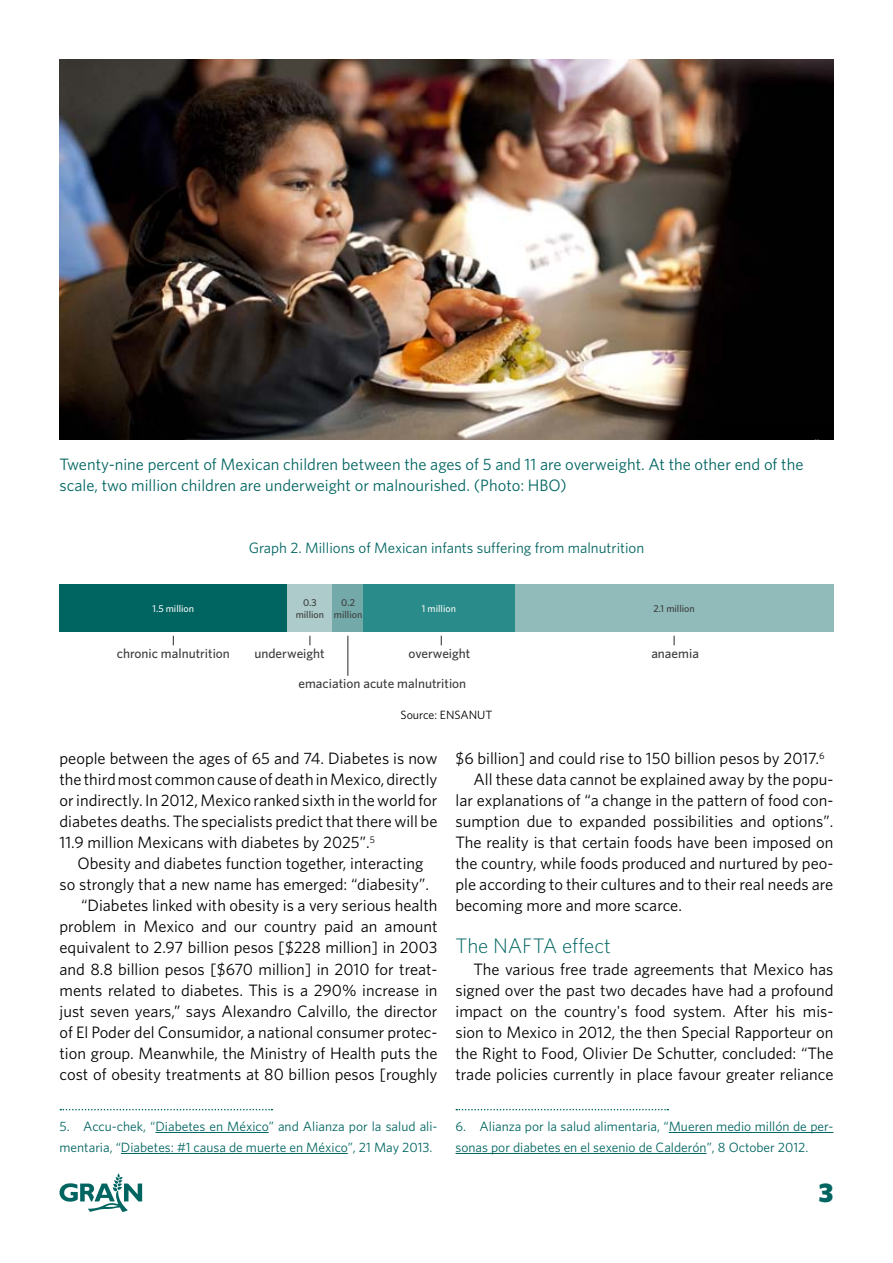
<style>
.page{position:relative;width:893px;height:1263px;background:#fff}
.page>*{position:absolute;margin:0;border:0;box-sizing:border-box;transform-origin:0 0}
.t1{font:900 27px "Whitney";color:#006561}
.Subtitle{font:300 21px "Whitney";letter-spacing:-.005em;color:#006561}
.Footnote{font:16.5px/21px "Whitney";color:#000;text-align:justify}
.Photo_caption{font:16.5px/21px "Whitney";color:#006561}
.Title_tables{font:15px "Whitney";color:#006561}
.Footnote-2{font:13.5px/21px "Whitney";color:#006561}
.t2{font:500 13.35px "Whitney";color:#3c3c3b}
.Foot_tables{font:12px "Whitney";color:#000}
.t3{font:500 10.05px/12px "Whitney";color:#3c3c3b;text-align:center}
.t4{font:500 10.05px "Whitney";color:#f6f6f6}
</style>
<div class="page">
<svg style="left:60px;top:1173px;width:82px;height:39px"></svg>
<svg style="left:60px;top:1109px;width:212px;height:1px"></svg>
<hr style="left:155px;top:1132px;width:114px;height:1px;background:#006561">
<hr style="left:121px;top:1153px;width:227px;height:1px;background:#006561">
<svg style="left:456px;top:1109px;width:212px;height:1px"></svg>
<hr style="left:669px;top:1132px;width:164px;height:1px;background:#006561">
<hr style="left:455px;top:1153px;width:252px;height:1px;background:#006561">
<div style="left:60px;top:585px;width:227px;height:47px;background:#006561"></div>
<div style="left:287px;top:585px;width:46px;height:47px;background:#accbca"></div>
<div style="left:333px;top:585px;width:30px;height:47px;background:#73aaa9"></div>
<div style="left:363px;top:585px;width:152px;height:47px;background:#298c8a"></div>
<div style="left:515px;top:585px;width:318px;height:47px;background:#90bbba"></div>
<hr style="left:347px;top:636px;width:1px;height:40px;background:#3c3c3b">
<img style="left:60px;top:60px;width:773px;height:379px">
<div style="left:720px;top:424px;width:113px;height:14px;background:#000"></div>
<p class="Photo_caption" style="left:60px;top:454px;width:745px">Twenty-nine percent of Mexican children between the ages of 5 and 11 are overweight. At the other end of the scale, two million children are underweight or malnourished. (Photo: HBO)</p>
<p class="Title_tables" style="left:249px;top:539px;width:397px">Graph 2. Millions of Mexican infants suffering from malnutrition</p>
<p class="t3" style="left:296px;top:596px;width:30px">0.3 million</p>
<p class="t3" style="left:334px;top:596px;width:30px">0.2 million</p>
<p class="t3" style="left:654px;top:602px;width:43px">2.1 million</p>
<p class="t2" style="left:254px;top:645px;width:72px">underweight</p>
<p class="t2" style="left:409px;top:645px;width:63px">overweight</p>
<p class="t2" style="left:651px;top:645px;width:49px">anaemia</p>
<p class="t2" style="left:298px;top:675px;width:169px">emaciation acute malnutrition</p>
<p class="Foot_tables" style="left:400px;top:708px;width:93px">Source: ENSANUT</p>
<p class="t4" style="left:153px;top:602px;width:43px">1.5 million</p>
<p class="t4" style="left:422px;top:602px;width:36px">1 million</p>
<p class="t2" style="left:117px;top:645px;width:115px">chronic malnutrition</p>
<p class="Footnote" style="left:60px;top:748px;width:379px">people between the ages of 65 and 74. Diabetes is now the third most common cause of death in Mexico, directly or indirectly. In 2012, Mexico ranked sixth in the world for diabetes deaths. The specialists predict that there will be 11.9 million Mexicans with diabetes by 2025”.<sup>5</sup></p>
<p class="Footnote" style="left:60px;top:853px;width:371px;text-indent:18px">Obesity and diabetes function together, interacting so strongly that a new name has emerged: “diabesity”.</p>
<p class="Footnote" style="left:60px;top:895px;width:379px;text-indent:22px">“Diabetes linked with obesity is a very serious health problem in Mexico and our country paid an amount equivalent to 2.97 billion pesos [$228 million] in 2003 and 8.8 billion pesos [$670 million] in 2010 for treat&shy;ments related to diabetes. This is a 290% increase in just seven years,” says Alexandro Calvillo, the director of El Poder del Consumidor, a national consumer protec&shy;tion group. Meanwhile, the Ministry of Health puts the cost of obesity treatments at 80 billion pesos [roughly</p>
<p class="Footnote-2" style="left:60px;top:1115px;width:379px">5. Accu-chek, “Diabetes en México” and Alianza por la salud ali&shy;mentaria, “Diabetes: #1 causa de muerte en México”, 21 May 2013.</p>
<p class="Footnote" style="left:455px;top:748px;width:371px">$6 billion] and could rise to 150 billion pesos by 2017.<sup>6</sup></p>
<p class="Footnote" style="left:455px;top:769px;width:379px;text-indent:18px">All these data cannot be explained away by the popu&shy;lar explanations of “a change in the pattern of food con&shy;sumption due to expanded possibilities and options”.<br>The reality is that certain foods have been imposed on the country, while foods produced and nurtured by peo&shy;ple according to their cultures and to their real needs are becoming more and more scarce.</p>
<p class="Subtitle" style="left:455px;top:934px;width:157px">The NAFTA effect</p>
<p class="Footnote" style="left:455px;top:958px;width:379px;text-indent:18px">The various free trade agreements that Mexico has signed over the past two decades have had a profound impact on the country's food system. After his mis&shy;sion to Mexico in 2012, the then Special Rapporteur on the Right to Food, Olivier De Schutter, concluded: “The trade policies currently in place favour greater reliance</p>
<p class="Footnote-2" style="left:455px;top:1115px;width:379px">6. Alianza por la salud alimentaria, “Mueren medio millón de per&shy;sonas por diabetes en el sexenio de Calderón”, 8 October 2012.</p>
<h1 class="t1" style="left:818px;top:1176px;width:17px">3</h1>
</div>
